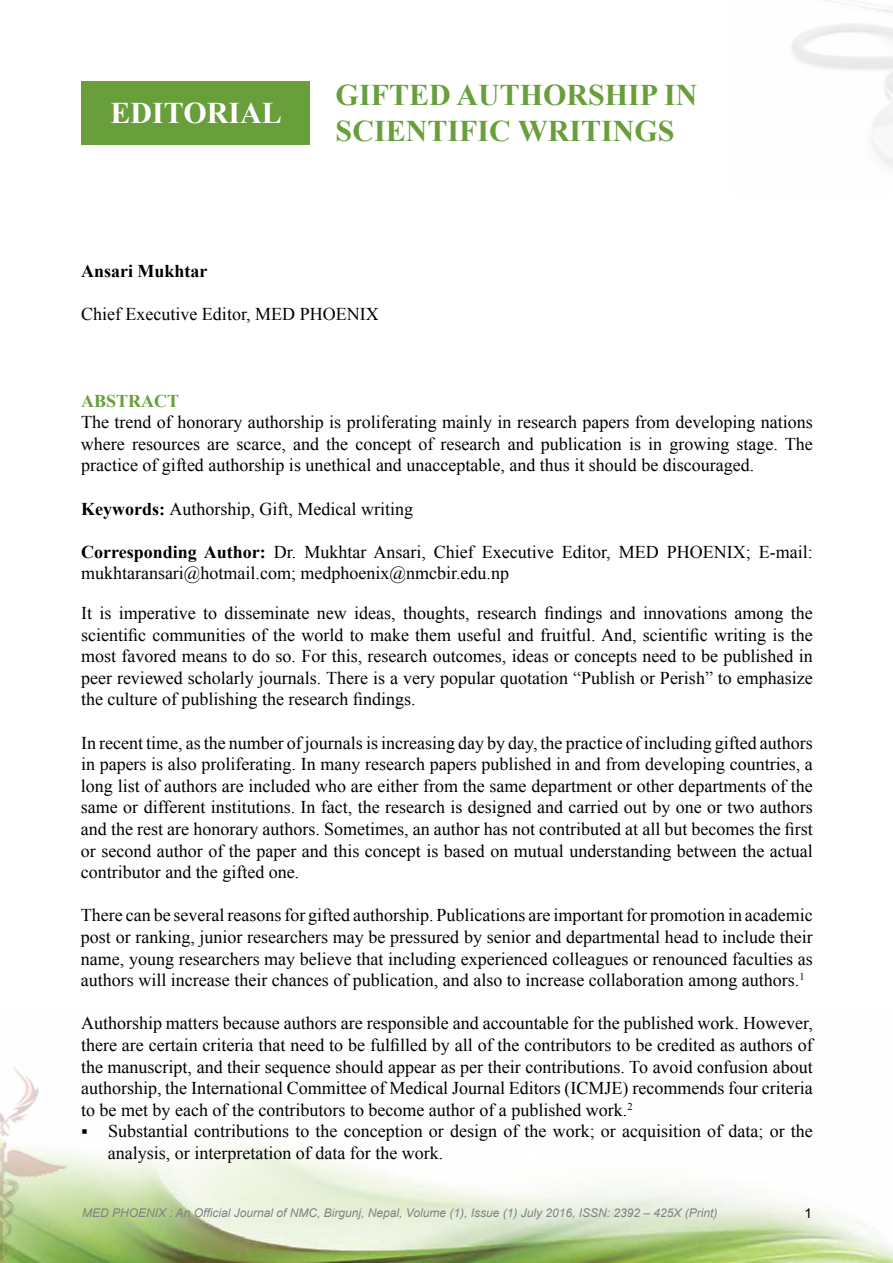
<style>
.page{position:relative;width:893px;height:1263px;background:#fff}
.page>*{position:absolute;margin:0;border:0;box-sizing:border-box;transform-origin:0 0}
.t1{font:700 30px "Times New Roman";color:#689f3b}
.t2{font:700 30px "Times New Roman";color:#fff}
.t3{font:18px/21.6px "Times New Roman";color:#000;text-align:justify}
.t4{font:700 18px "Times New Roman";color:#000}
.t5{font:700 18px "Times New Roman";color:#689f3b}
.t6{font:13.5px "Arial";color:#000}
.t7{font:italic 12px "Arial";color:#808285}
.s1{font-weight:700}
</style>
<div class="page">
<img style="left:100px;top:1145px;width:793px;height:118px">
<img style="left:0;top:1067px;width:100px;height:196px">
<div style="left:81px;top:81px;width:229px;height:63px;background:#689f3b"></div>
<svg style="left:88px;top:1137px;width:12px;height:1px"></svg>
<h1 class="t2" style="left:111px;top:92px;width:137px">Editorial</h1>
<h1 class="t1" style="left:336px;top:74px;width:75px">Gifted</h1>
<h1 class="t1" style="left:457px;top:74px;width:150px">authorship</h1>
<h1 class="t1" style="left:664px;top:74px;width:18px">in</h1>
<h1 class="t1" style="left:336px;top:110px;width:19px">scienti</h1>
<h1 class="t1" style="left:459px;top:110px;width:128px">fic writin</h1>
<h1 class="t1" style="left:634px;top:110px;width:37px">gs</h1>
<p class="t4" style="left:81px;top:258px;width:128px">Ansari Mukhtar</p>
<p class="t3" style="left:81px;top:303px;width:299px">Chief Executive Editor, MED PHOENIX</p>
<p class="t5" style="left:81px;top:388px;width:100px">ABSTRACT</p>
<p class="t3" style="left:81px;top:411px;width:733px">The trend of honorary authorship is proliferating mainly in research papers from developing nations where resources are scarce, and the concept of research and publication is in growing stage. The practice of gifted authorship is unethical and unacceptable, and thus it should be discouraged.</p>
<p class="t3" style="left:81px;top:497px;width:333px"><span class="s1">Keywords:</span> Authorship, Gift, Medical writing</p>
<p class="t3" style="left:81px;top:541px;width:733px"><span class="s1">Corresponding Author:</span> Dr. Mukhtar Ansari, Chief Executive Editor, MED PHOENIX; E-mail: mukhtaransari@hotmail.com; medphoenix@nmcbir.edu.np</p>
<p class="t3" style="left:81px;top:602px;width:733px">It is imperative to disseminate new ideas, thoughts, research findings and innovations among the scientific communities of the world to make them useful and fruitful. And, scientific writing is the most favored means to do so. For this, research outcomes, ideas or concepts need to be published in peer reviewed scholarly journals. There is a very popular quotation “Publish or Perish” to emphasize the culture of publishing the research findings.</p>
<p class="t3" style="left:81px;top:731px;width:733px">In recent time, as the number of journals is increasing day by day, the practice of including gifted authors in papers is also proliferating. In many research papers published in and from developing countries, a long list of authors are included who are either from the same department or other departments of the same or different institutions. In fact, the research is designed and carried out by one or two authors and the rest are honorary authors. Sometimes, an author has not contributed at all but becomes the first or second author of the paper and this concept is based on mutual understanding between the actual contributor and the gifted one.</p>
<p class="t3" style="left:81px;top:904px;width:733px">There can be several reasons for gifted authorship. Publications are important for promotion in academic post or ranking, junior researchers may be pressured by senior and departmental head to include their name, young researchers may believe that including experienced colleagues or renounced faculties as authors will increase their chances of publication, and also to increase collaboration among authors.<sup>1</sup></p>
<p class="t3" style="left:81px;top:1012px;width:733px">Authorship matters because authors are responsible and accountable for the published work. However, there are certain criteria that need to be fulfilled by all of the contributors to be credited as authors of the manuscript, and their sequence should appear as per their contributions. To avoid confusion about authorship, the International Committee of Medical Journal Editors (ICMJE) recommends four criteria to be met by each of the contributors to become author of a published work.<sup>2</sup></p>
<p class="t3" style="left:108px;top:1120px;width:706px;text-indent:-27px">▪ Substantial contributions to the conception or design of the work; or acquisition of data; or the analysis, or interpretation of data for the work.</p>
<p class="t7" style="left:82px;top:1205px;width:637px">MED PHoenix : An Official Journal of NMC, Birgunj, Nepal, Volume (1), Issue (1) July 2016, ISSN: 2392 – 425X (Print)</p>
<p class="t6" style="left:804px;top:1205px;width:9px">1</p>
</div>
